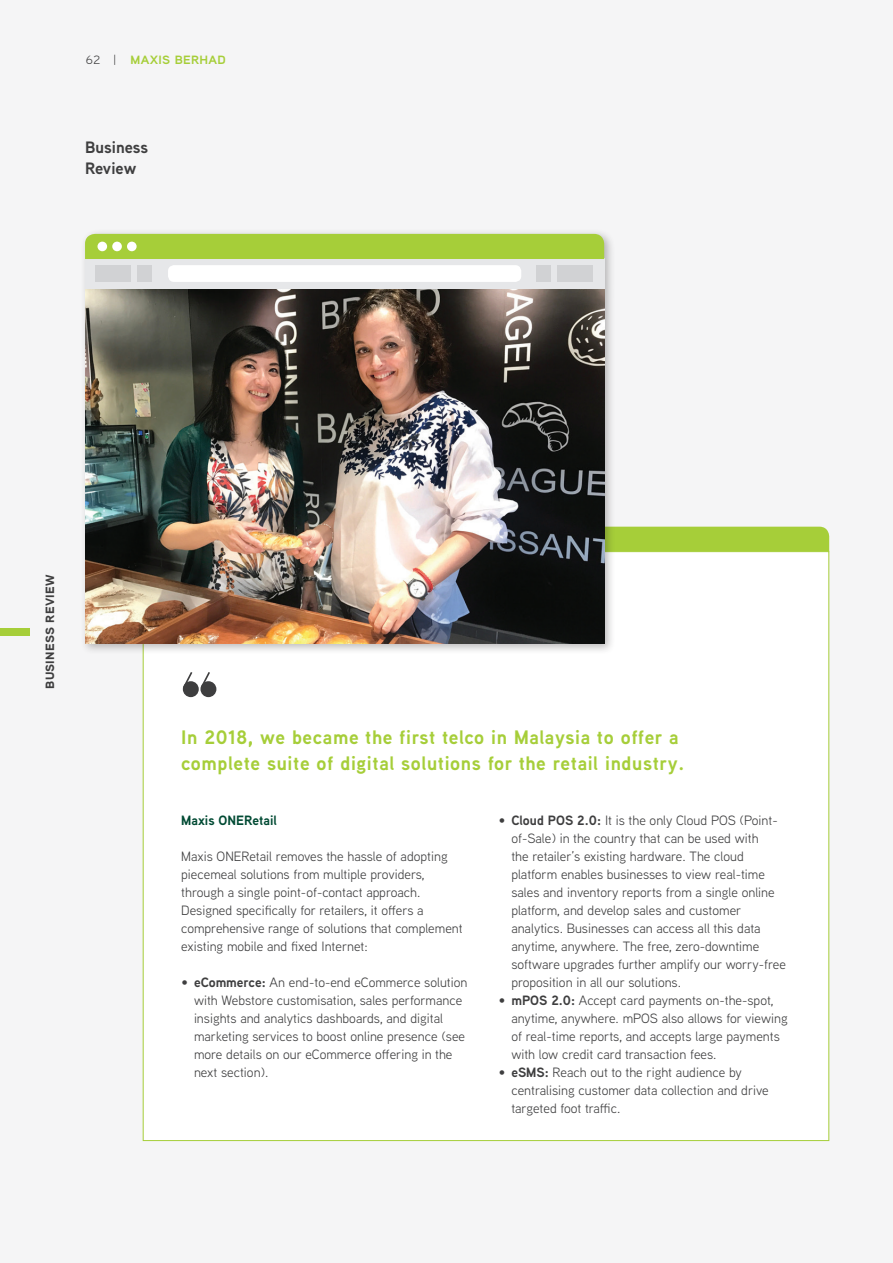
<style>
.page{position:relative;width:893px;height:1263px;background:#f5f5f6}
.page>*{position:absolute;margin:0;border:0;box-sizing:border-box;transform-origin:0 0}
.t1{font:700 19.5px/25.5px "Aaux Next";letter-spacing:.03em;color:#a6ce39}
.t2{font:700 16.5px "Aaux Next";color:#3e3e3f}
.t3{font:13.5px/18px "Aaux Next";color:#3e3e3f}
.t4{font:700 13.5px "Aaux Next";color:#004a33}
.t5{font:700 12px "Aaux Next Wide";letter-spacing:.025em;color:#a6ce39}
.t6{font:900 12px "Aaux Next Wide";letter-spacing:.025em;color:#3e3e3f}
.s1{font-weight:400;color:#3e3e3f}
.s2{font-weight:700}
</style>
<div class="page">
<div style="left:0;top:628px;width:29px;height:7px;background:#a6ce39"></div>
<div style="left:615px;top:527px;width:214px;height:24px;background:#a6ce39"></div>
<div style="left:143px;top:551px;width:686px;height:590px;background:#fff;border:1px solid #a6ce39"></div>
<div style="left:80px;top:229px;width:535px;height:425px;background:#231f20;opacity:.3"></div>
<img style="left:85px;top:289px;width:519px;height:354px">
<div style="left:85px;top:258px;width:519px;height:31px;background:#e6e7e9"></div>
<div style="left:168px;top:265px;width:353px;height:17px;background:#fff;border-radius:6px"></div>
<div style="left:95px;top:265px;width:36px;height:17px;background:#d1d2d4"></div>
<div style="left:557px;top:265px;width:36px;height:17px;background:#d1d2d4"></div>
<div style="left:137px;top:265px;width:15px;height:17px;background:#d1d2d4"></div>
<div style="left:537px;top:265px;width:14px;height:17px;background:#d1d2d4"></div>
<div style="left:85px;top:234px;width:519px;height:25px;background:#a6ce39"></div>
<div style="left:97px;top:242px;width:10px;height:9px;background:#fff;border-radius:50%"></div>
<div style="left:112px;top:242px;width:10px;height:9px;background:#fff;border-radius:50%"></div>
<div style="left:127px;top:242px;width:10px;height:9px;background:#fff;border-radius:50%"></div>
<div style="left:183px;top:681px;width:16px;height:16px;background:#3e3e3f;border-radius:50%"></div>
<div style="left:200px;top:681px;width:16px;height:16px;background:#3e3e3f;border-radius:50%"></div>
<svg style="left:182px;top:672px;width:30px;height:18px"></svg>
<p class="t5" style="left:86px;top:51px;width:142px"><span class="s1">62 |</span> MAXIS BERHAD</p>
<p class="t2" style="left:85px;top:136px;width:65px">Business</p>
<p class="t2" style="left:85px;top:157px;width:53px">Review</p>
<p class="t6" style="left:41px;top:689px;width:116px;rotate:-90deg">BUSINESS REVIEW</p>
<p class="t1" style="left:181px;top:724px;width:504px">In 2018, we became the first telco in Malaysia to offer a complete suite of digital solutions for the retail industry.</p>
<p class="t4" style="left:181px;top:811px;width:97px">Maxis ONERetail</p>
<p class="t3" style="left:181px;top:847px;width:283px">Maxis ONERetail removes the hassle of adopting piecemeal solutions from multiple providers, through a single point-of-contact approach.<br>Designed specifically for retailers, it offers a comprehensive range of solutions that complement existing mobile and fixed Internet:</p>
<p class="t3" style="left:194px;top:973px;width:275px;text-indent:-13px"><span class="s2">• eCommerce:</span> An end-to-end eCommerce solution with Webstore customisation, sales performance insights and analytics dashboards, and digital marketing services to boost online presence (see more details on our eCommerce offering in the next section).</p>
<p class="t3" style="left:511px;top:811px;width:276px;text-indent:-13px"><span class="s2">• Cloud POS 2.0:</span> It is the only Cloud POS (Point&shy;of-Sale) in the country that can be used with<br>the retailer’s existing hardware. The cloud platform enables businesses to view real-time sales and inventory reports from a single online platform, and develop sales and customer analytics. Businesses can access all this data anytime, anywhere. The free, zero-downtime software upgrades further amplify our worry-free proposition in all our solutions.</p>
<p class="t3" style="left:511px;top:991px;width:278px;text-indent:-13px"><span class="s2">• mPOS 2.0:</span> Accept card payments on-the-spot, anytime, anywhere. mPOS also allows for viewing of real-time reports, and accepts large payments with low credit card transaction fees.</p>
<p class="t3" style="left:511px;top:1063px;width:259px;text-indent:-13px"><span class="s2">• eSMS:</span> Reach out to the right audience by centralising customer data collection and drive targeted foot traffic.</p>
</div>
